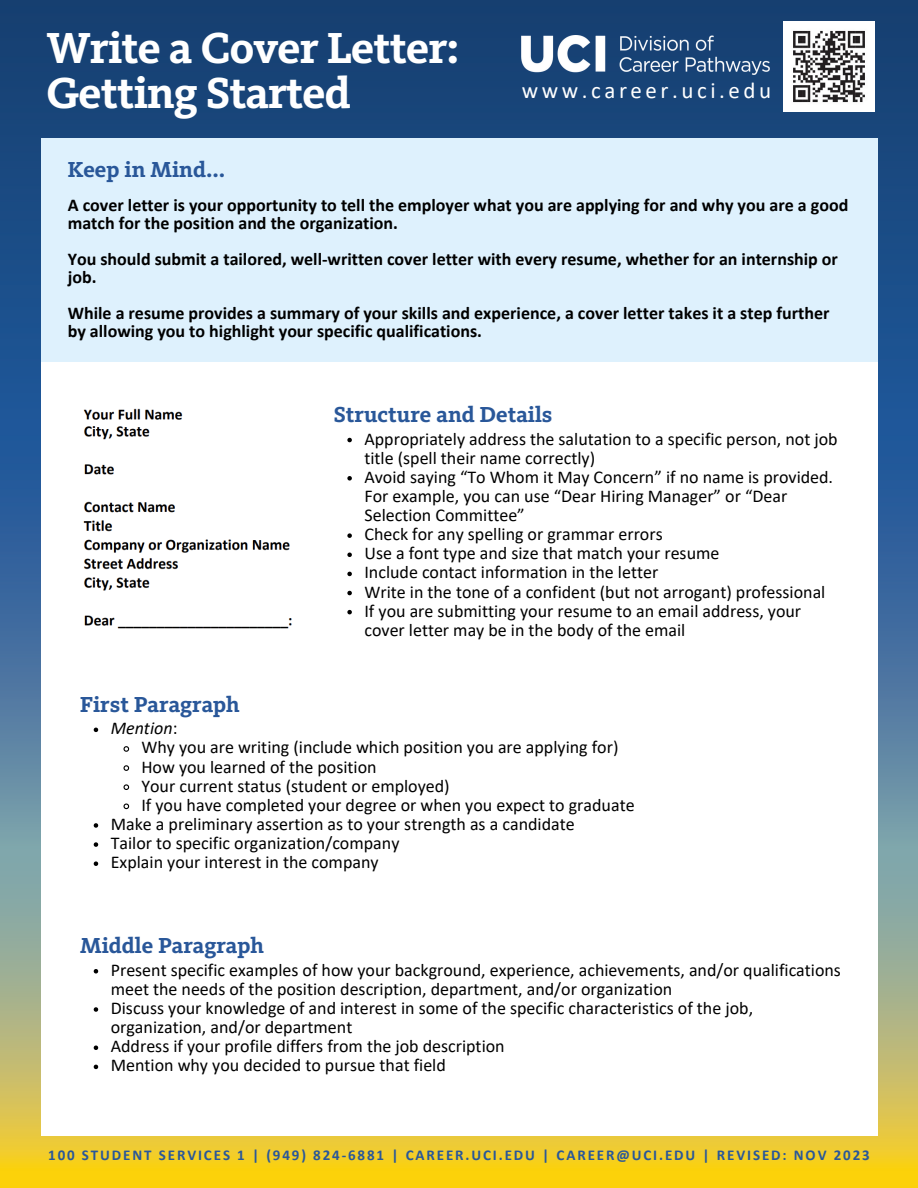
<style>
.page{position:relative;width:918px;height:1188px;background:#fff}
.page>*{position:absolute;margin:0;border:0;box-sizing:border-box;transform-origin:0 0}
.t1{font:700 45px/45px "Kievit Slab OT";letter-spacing:-.02em;color:#fff}
.t2{font:22.95px "Calibri";letter-spacing:.155em;color:#fff}
.t3{font:700 22.5px "Kievit Slab OT";color:#295799}
.t4{font:18px/19.2px "Calibri";color:#000}
.t5{font:700 18px/18px "Calibri";color:#000}
.t6{font:italic 18px "Calibri";color:#000}
.t7{font:700 15px "Calibri";letter-spacing:.125em;color:#295799}
.s1{font-style:normal}
</style>
<div class="page">
<img style="left:0;top:0;width:918px;height:1188px">
<img style="left:522px;top:36px;width:247px;height:38px">
<img style="left:784px;top:21px;width:91px;height:91px">
<div style="left:41px;top:138px;width:836px;height:998px;background:#fff"></div>
<div style="left:41px;top:138px;width:836px;height:224px;background:#def1fd"></div>
<img style="left:83px;top:408px;width:209px;height:221px">
<div style="left:151px;top:421px;width:91px;height:27px;background:#fff"></div>
<div style="left:151px;top:570px;width:91px;height:27px;background:#fff"></div>
<svg style="left:347px;top:438px;width:5px;height:4px"></svg>
<svg style="left:347px;top:476px;width:5px;height:5px"></svg>
<svg style="left:347px;top:533px;width:5px;height:5px"></svg>
<svg style="left:347px;top:553px;width:5px;height:4px"></svg>
<svg style="left:347px;top:572px;width:5px;height:4px"></svg>
<svg style="left:347px;top:591px;width:5px;height:4px"></svg>
<svg style="left:347px;top:610px;width:5px;height:4px"></svg>
<svg style="left:94px;top:728px;width:4px;height:4px"></svg>
<svg style="left:123px;top:746px;width:7px;height:6px"></svg>
<svg style="left:123px;top:765px;width:7px;height:6px"></svg>
<svg style="left:123px;top:784px;width:7px;height:6px"></svg>
<svg style="left:123px;top:803px;width:7px;height:7px"></svg>
<svg style="left:94px;top:823px;width:4px;height:5px"></svg>
<svg style="left:94px;top:842px;width:4px;height:5px"></svg>
<svg style="left:94px;top:861px;width:4px;height:5px"></svg>
<svg style="left:94px;top:969px;width:4px;height:5px"></svg>
<svg style="left:94px;top:1007px;width:4px;height:5px"></svg>
<svg style="left:94px;top:1046px;width:4px;height:4px"></svg>
<svg style="left:94px;top:1065px;width:4px;height:4px"></svg>
<p class="t1" style="left:46px;top:29px;width:415px">Write a Cover Letter:<br>Getting Started</p>
<p class="t2" style="left:522px;top:81px;width:251px">www.career.uci.edu</p>
<p class="t3" style="left:68px;top:160px;width:159px">Keep in Mind...</p>
<p class="t5" style="left:68px;top:197px;width:782px">A cover letter is your opportunity to tell the employer what you are applying for and why you are a good match for the position and the organization.</p>
<p class="t5" style="left:68px;top:251px;width:772px">You should submit a tailored, well-written cover letter with every resume, whether for an internship or job.</p>
<p class="t5" style="left:68px;top:305px;width:763px">While a resume provides a summary of your skills and experience, a cover letter takes it a step further by allowing you to highlight your specific qualifications.</p>
<p class="t3" style="left:334px;top:405px;width:220px">Structure and Details</p>
<p class="t4" style="left:364px;top:430px;width:475px">Appropriately address the salutation to a specific person, not job title (spell their name correctly)</p>
<p class="t4" style="left:364px;top:469px;width:470px">Avoid saying “To Whom it May Concern” if no name is provided.<br>For example, you can use “Dear Hiring Manager” or “Dear<br>Selection Committee”</p>
<p class="t4" style="left:364px;top:526px;width:300px">Check for any spelling or grammar errors</p>
<p class="t4" style="left:364px;top:545px;width:356px">Use a font type and size that match your resume</p>
<p class="t4" style="left:364px;top:564px;width:295px">Include contact information in the letter</p>
<p class="t4" style="left:364px;top:583px;width:462px">Write in the tone of a confident (but not arrogant) professional</p>
<p class="t4" style="left:364px;top:603px;width:438px">If you are submitting your resume to an email address, your cover letter may be in the body of the email</p>
<p class="t3" style="left:80px;top:695px;width:161px">First Paragraph</p>
<p class="t6" style="left:111px;top:721px;width:68px">Mention<span class="s1">:</span></p>
<p class="t4" style="left:141px;top:739px;width:479px">Why you are writing (include which position you are applying for)</p>
<p class="t4" style="left:141px;top:758px;width:237px">How you learned of the position</p>
<p class="t4" style="left:141px;top:778px;width:310px">Your current status (student or employed)</p>
<p class="t4" style="left:141px;top:797px;width:495px">If you have completed your degree or when you expect to graduate</p>
<p class="t4" style="left:111px;top:816px;width:465px">Make a preliminary assertion as to your strength as a candidate</p>
<p class="t4" style="left:111px;top:835px;width:290px">Tailor to specific organization/company</p>
<p class="t4" style="left:111px;top:854px;width:269px">Explain your interest in the company</p>
<p class="t3" style="left:80px;top:936px;width:185px">Middle Paragraph</p>
<p class="t4" style="left:111px;top:962px;width:732px">Present specific examples of how your background, experience, achievements, and/or qualifications meet the needs of the position description, department, and/or organization</p>
<p class="t4" style="left:111px;top:1000px;width:644px">Discuss your knowledge of and interest in some of the specific characteristics of the job, organization, and/or department</p>
<p class="t4" style="left:111px;top:1038px;width:395px">Address if your profile differs from the job description</p>
<p class="t4" style="left:111px;top:1057px;width:337px">Mention why you decided to pursue that field</p>
<p class="t7" style="left:48px;top:1149px;width:823px">100 STUDENT SERVICES 1 | (949) 824-6881 | CAREER.UCI.EDU | CAREER@UCI.EDU | REVISED: NOV 2023</p>
</div>
